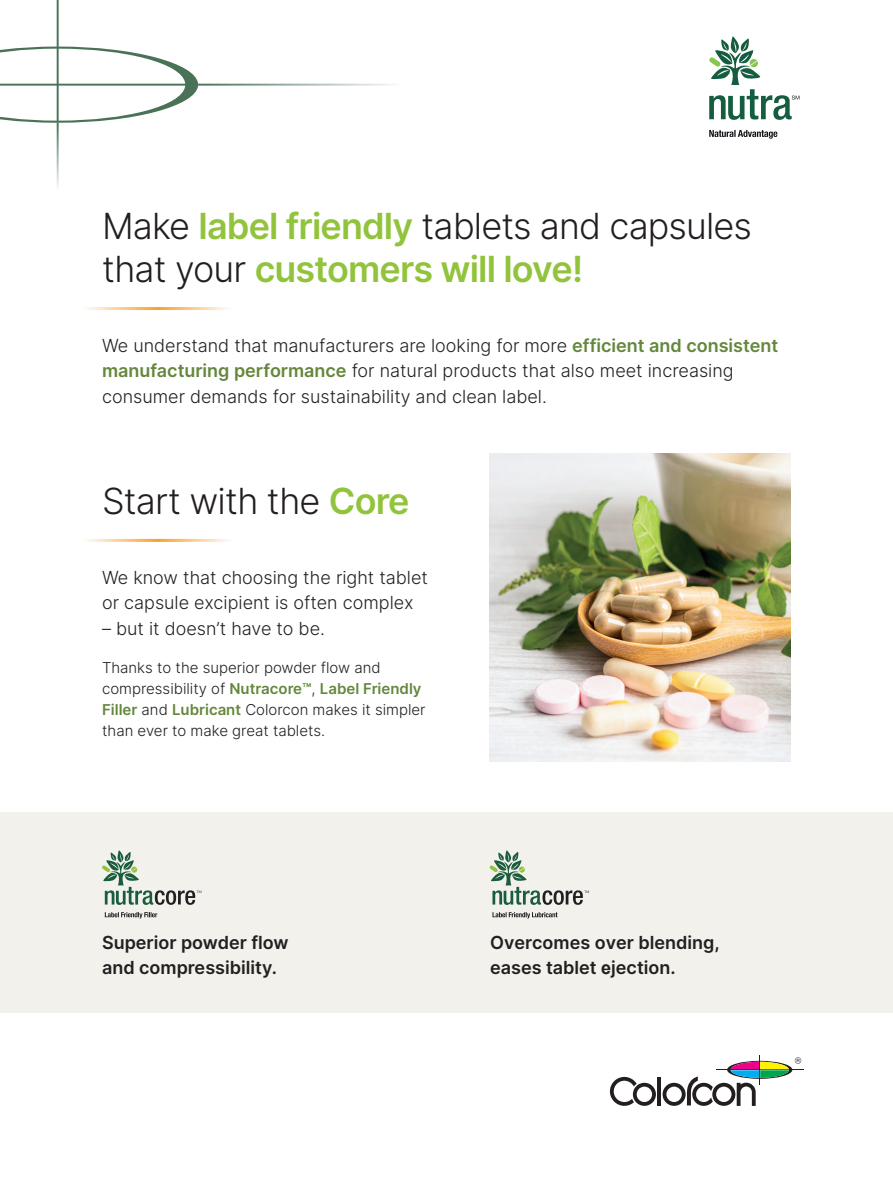
<style>
.page{position:relative;width:893px;height:1191px;background:#fff}
.page>*{position:absolute;margin:0;border:0;box-sizing:border-box;transform-origin:0 0}
.t1{font:600 36px/43.2px "Inter";letter-spacing:-.025em;color:#92c33d}
.t2{font:300 36px "Inter";letter-spacing:-.025em;color:#231f20}
.t3{font:300 18px/25.2px "Inter";color:#231f20}
.t4{font:600 18px/25.2px "Inter";color:#231f20}
.t5{font:300 15px/21px "Inter";color:#231f20}
.s1{font-weight:300;color:#231f20}
.s2{font-weight:600;color:#64873c}
.s3{font-weight:600;color:#92c33d}
.s4{font-family:"Arial";font-weight:700}
</style>
<div class="page">
<hr style="left:759px;top:1054px;width:1px;height:30px;background:#231f20">
<hr style="left:716px;top:1069px;width:88px;height:1px;background:#231f20">
<svg style="left:610px;top:1077px;width:46px;height:28px"></svg>
<hr style="left:657px;top:1076px;width:4px;height:29px;background:#231f20">
<svg style="left:663px;top:1057px;width:138px;height:49px"></svg>
<svg style="left:0;top:0;width:393px;height:188px"></svg>
<svg style="left:709px;top:130px;width:68px;height:9px"></svg>
<svg style="left:709px;top:37px;width:90px;height:83px"></svg>
<div style="left:0;top:812px;width:893px;height:200px;background:#f2f1ec"></div>
<svg style="left:105px;top:912px;width:52px;height:6px"></svg>
<svg style="left:102px;top:850px;width:99px;height:55px"></svg>
<svg style="left:492px;top:912px;width:66px;height:6px"></svg>
<svg style="left:490px;top:850px;width:99px;height:55px"></svg>
<hr style="left:51px;top:307px;width:213px;height:3px;background:#f8a02d">
<hr style="left:51px;top:539px;width:213px;height:3px;background:#f8a02d">
<img style="left:490px;top:454px;width:301px;height:307px">
<h1 class="t1" style="left:102px;top:203px;width:651px"><span class="s1">Make</span> label friendly <span class="s1">tablets and capsules that your</span> customers will love!</h1>
<p class="t3" style="left:102px;top:333px;width:678px">We understand that manufacturers are looking for more <span class="s2">efficient and consistent manufacturing performance</span> for natural products that also meet increasing consumer demands for sustainability and clean label.</p>
<h1 class="t2" style="left:102px;top:475px;width:309px">Start with the <span class="s3">Core</span></h1>
<p class="t3" style="left:102px;top:565px;width:327px">We know that choosing the right tablet or capsule excipient is often complex</p>
<p class="t3" style="left:102px;top:615px;width:224px">– but it doesn’t have to be.</p>
<p class="t5" style="left:102px;top:656px;width:325px">Thanks to the superior powder flow and compressibility of <span class="s2">Nutracore™</span>, <span class="s2">Label Friendly Filler</span> and <span class="s2">Lubricant</span> Colorcon makes it simpler than ever to make great tablets.</p>
<p class="t4" style="left:102px;top:929px;width:188px">Superior powder flow and compressibility.</p>
<p class="t4" style="left:490px;top:929px;width:231px">Overcomes over blending, eases tablet <span class="s4">e</span>jection.</p>
</div>
